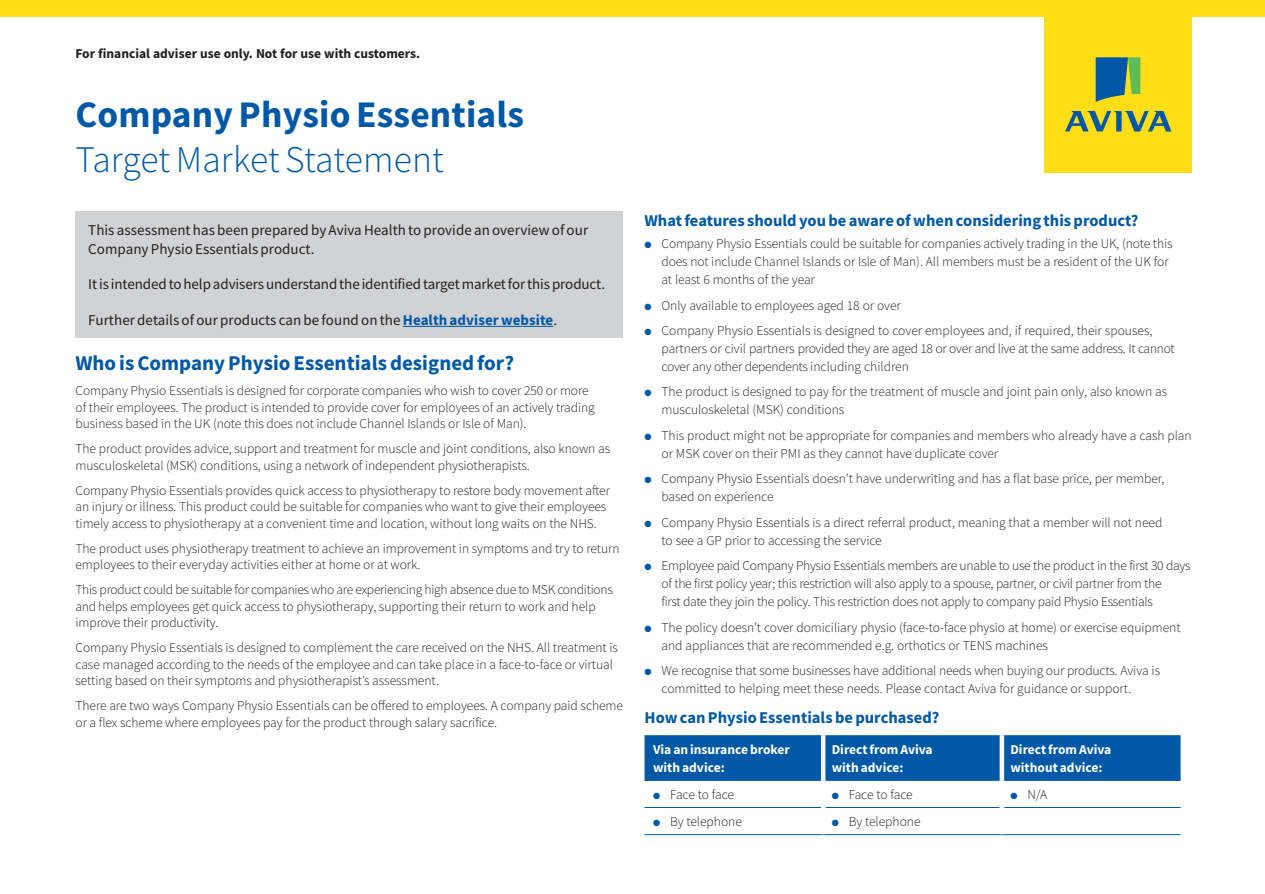
<style>
.page{position:relative;width:1265px;height:894px;background:#fff}
.page>*{position:absolute;margin:0;border:0;box-sizing:border-box;transform-origin:0 0}
.t1{font:700 37.5px "Source Sans Pro";letter-spacing:.005em;color:#0158a6}
.t2{font:300 37.5px "Source Sans Pro";letter-spacing:-.005em;color:#0158a6}
.t3{font:700 21px "Source Sans Pro";color:#0158a6}
.t4{font:700 16.5px "Source Sans Pro";color:#0158a6}
.t5{font:15px/19.5px "Source Sans Pro";letter-spacing:.005em;color:#231f20}
.t6{font:300 13.5px/18px "Source Sans Pro";letter-spacing:-.005em;color:#231f20}
.t7{font:700 13.5px/18px "Source Sans Pro";color:#fff}
.t8{font:700 13.5px "Source Sans Pro";color:#231f20}
.t9{font:9px "Zapf Dingbats ITC";color:#0158a6}
.s1{font-weight:700;color:#0158a6}
.s2{color:#0158a6}
</style>
<div class="page">
<div style="left:0;top:0;width:1264px;height:16px;background:#ffdd17"></div>
<div style="left:75px;top:211px;width:548px;height:55px;background:#d1d2d4"></div>
<div style="left:75px;top:265px;width:548px;height:36px;background:#d1d2d4"></div>
<div style="left:75px;top:301px;width:548px;height:36px;background:#d1d2d4"></div>
<hr style="left:403px;top:326px;width:150px;height:1px;background:#0158a6">
<div style="left:644px;top:735px;width:536px;height:45px;background:#0158a6"></div>
<hr style="left:644px;top:834px;width:179px;height:1px;background:#0158a6">
<hr style="left:823px;top:834px;width:178px;height:1px;background:#0158a6">
<hr style="left:1001px;top:834px;width:179px;height:1px;background:#0158a6">
<hr style="left:644px;top:780px;width:176px;height:1px;background:#0158a6">
<hr style="left:825px;top:780px;width:174px;height:1px;background:#0158a6">
<hr style="left:1004px;top:780px;width:176px;height:1px;background:#0158a6">
<hr style="left:644px;top:807px;width:176px;height:1px;background:#0158a6">
<hr style="left:825px;top:807px;width:174px;height:1px;background:#0158a6">
<hr style="left:1004px;top:807px;width:176px;height:1px;background:#0158a6">
<div style="left:820px;top:735px;width:5px;height:45px;background:#fff"></div>
<div style="left:999px;top:735px;width:5px;height:45px;background:#fff"></div>
<div style="left:1044px;top:9px;width:147px;height:163px;background:#ffdd17"></div>
<svg style="left:1095px;top:57px;width:45px;height:45px"></svg>
<svg style="left:1065px;top:111px;width:106px;height:20px"></svg>
<p class="t8" style="left:75px;top:45px;width:346px">For financial adviser use only. Not for use with customers.</p>
<h1 class="t1" style="left:75px;top:89px;width:450px">Company Physio Essentials</h1>
<h1 class="t2" style="left:75px;top:136px;width:370px">Target Market Statement</h1>
<p class="t5" style="left:88px;top:220px;width:501px">This assessment has been prepared by Aviva Health to provide an overview of our<br>Company Physio Essentials product.</p>
<p class="t5" style="left:88px;top:274px;width:518px">It is intended to help advisers understand the identified target market for this product.</p>
<p class="t5" style="left:88px;top:310px;width:470px">Further details of our products can be found on the <span class="s1">Health adviser website</span>.</p>
<h2 class="t3" style="left:75px;top:349px;width:440px">Who is Company Physio Essentials designed for?</h2>
<p class="t6" style="left:75px;top:382px;width:521px;line-height:16.5px">Company Physio Essentials is designed for corporate companies who wish to cover 250 or more of their employees. The product is intended to provide cover for employees of an actively trading business based in the UK (note this does not include Channel Islands or Isle of Man).</p>
<p class="t6" style="left:75px;top:440px;width:536px;line-height:16.5px">The product provides advice, support and treatment for muscle and joint conditions, also known as musculoskeletal (MSK) conditions, using a network of independent physiotherapists.</p>
<p class="t6" style="left:75px;top:482px;width:536px;line-height:16.5px">Company Physio Essentials provides quick access to physiotherapy to restore body movement after an injury or illness. This product could be suitable for companies who want to give their employees timely access to physiotherapy at a convenient time and location, without long waits on the NHS.</p>
<p class="t6" style="left:75px;top:540px;width:545px;line-height:16.5px">The product uses physiotherapy treatment to achieve an improvement in symptoms and try to return employees to their everyday activities either at home or at work.</p>
<p class="t6" style="left:75px;top:581px;width:539px;line-height:16.5px">This product could be suitable for companies who are experiencing high absence due to MSK conditions and helps employees get quick access to physiotherapy, supporting their return to work and help improve their productivity.</p>
<p class="t6" style="left:75px;top:639px;width:544px;line-height:16.5px">Company Physio Essentials is designed to complement the care received on the NHS. All treatment is case managed according to the needs of the employee and can take place in a face-to-face or virtual setting based on their symptoms and physiotherapist’s assessment.</p>
<p class="t6" style="left:75px;top:697px;width:549px;line-height:16.5px">There are two ways Company Physio Essentials can be offered to employees. A company paid scheme or a flex scheme where employees pay for the product through salary sacrifice.</p>
<p class="t4" style="left:644px;top:209px;width:495px">What features should you be aware of when considering this product?</p>
<p class="t6" style="left:661px;top:234px;width:512px;text-indent:-17px"><span class="s2">●</span> Company Physio Essentials could be suitable for companies actively trading in the UK, (note this does not include Channel Islands or Isle of Man). All members must be a resident of the UK for at least 6 months of the year</p>
<p class="t6" style="left:644px;top:296px;width:258px"><span class="s2">●</span> Only available to employees aged 18 or over</p>
<p class="t6" style="left:661px;top:321px;width:515px;text-indent:-17px"><span class="s2">●</span> Company Physio Essentials is designed to cover employees and, if required, their spouses, partners or civil partners provided they are aged 18 or over and live at the same address. It cannot cover any other dependents including children</p>
<p class="t6" style="left:661px;top:383px;width:507px;text-indent:-17px"><span class="s2">●</span> The product is designed to pay for the treatment of muscle and joint pain only, also known as musculoskeletal (MSK) conditions</p>
<p class="t6" style="left:661px;top:426px;width:531px;text-indent:-17px"><span class="s2">●</span> This product might not be appropriate for companies and members who already have a cash plan or MSK cover on their PMI as they cannot have duplicate cover</p>
<p class="t6" style="left:661px;top:470px;width:504px;text-indent:-17px"><span class="s2">●</span> Company Physio Essentials doesn’t have underwriting and has a flat base price, per member, based on experience</p>
<p class="t6" style="left:661px;top:513px;width:502px;text-indent:-17px"><span class="s2">●</span> Company Physio Essentials is a direct referral product, meaning that a member will not need to see a GP prior to accessing the service</p>
<p class="t6" style="left:661px;top:557px;width:530px;text-indent:-17px"><span class="s2">●</span> Employee paid Company Physio Essentials members are unable to use the product in the first 30 days of the first policy year; this restriction will also apply to a spouse, partner, or civil partner from the<br>first date they join the policy. This restriction does not apply to company paid Physio Essentials</p>
<p class="t6" style="left:661px;top:618px;width:520px;text-indent:-17px"><span class="s2">●</span> The policy doesn’t cover domiciliary physio (face-to-face physio at home) or exercise equipment and appliances that are recommended e.g. orthotics or TENS machines</p>
<p class="t6" style="left:661px;top:661px;width:500px;text-indent:-17px"><span class="s2">●</span> We recognise that some businesses have additional needs when buying our products. Aviva is committed to helping meet these needs. Please contact Aviva for guidance or support.</p>
<p class="t4" style="left:644px;top:705px;width:296px">How can Physio Essentials be purchased?</p>
<p class="t7" style="left:653px;top:740px;width:138px">Via an insurance broker with advice:</p>
<p class="t7" style="left:831px;top:740px;width:102px">Direct from Aviva with advice:</p>
<p class="t7" style="left:1010px;top:740px;width:102px">Direct from Aviva without advice:</p>
<p class="t6" style="left:653px;top:785px;width:83px"><span class="s2">●</span> Face to face</p>
<p class="t6" style="left:831px;top:785px;width:83px"><span class="s2">●</span> Face to face</p>
<p class="t9" style="left:1017px;top:791px;width:4px">●</p>
<p class="t6" style="left:1010px;top:785px;width:38px"><span class="s2">●</span> N/A</p>
<p class="t6" style="left:653px;top:812px;width:90px"><span class="s2">●</span> By telephone</p>
<p class="t6" style="left:831px;top:812px;width:90px"><span class="s2">●</span> By telephone</p>
</div>
